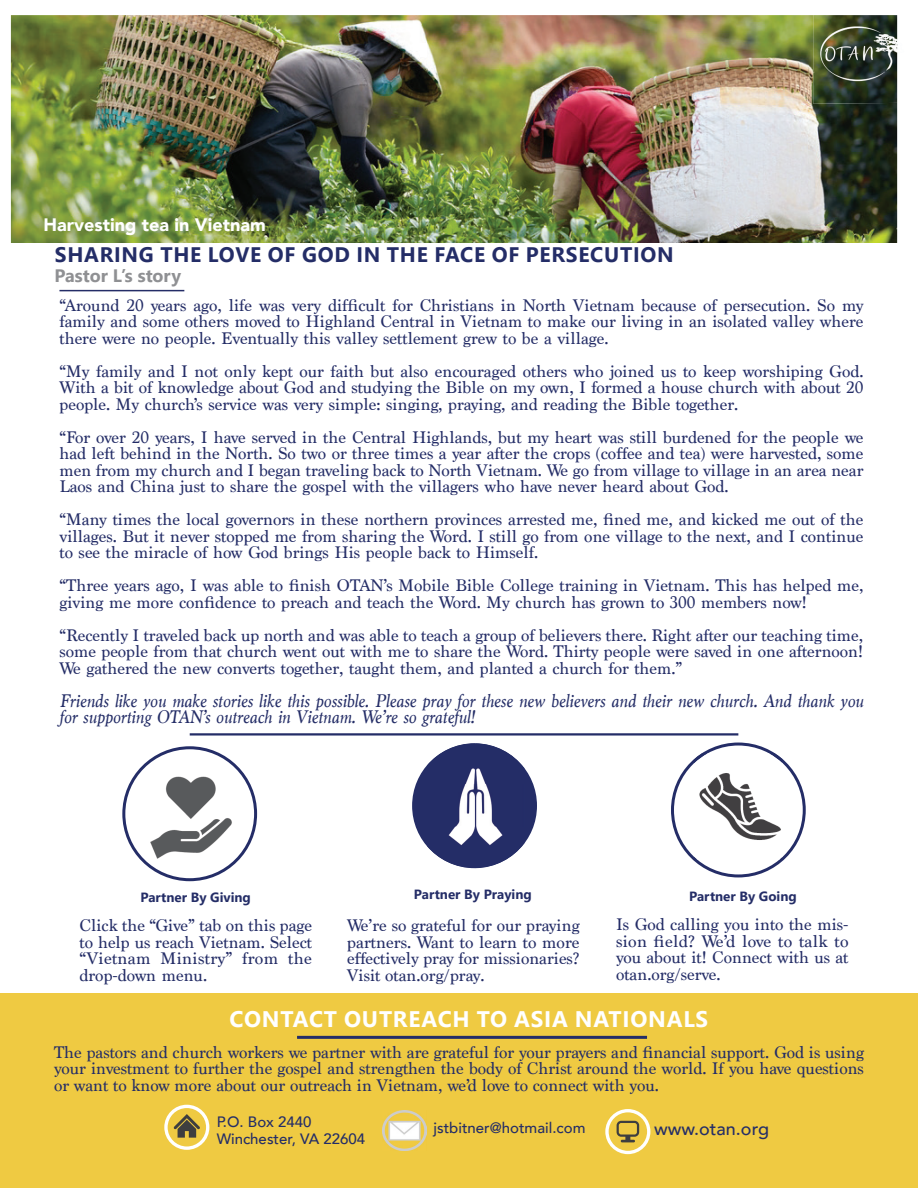
<style>
.page{position:relative;width:918px;height:1188px;background:#fff}
.page>*{position:absolute;margin:0;border:0;box-sizing:border-box;transform-origin:0 0}
.t1{font:700 22.5px "Segoe UI";letter-spacing:.035em;color:#fff}
.t2{font:700 21px "Segoe UI";letter-spacing:.035em;color:#242d67}
.t3{font:italic 18px/16.5px "Marion";color:#242d67}
.t4{font:900 18px "Avenir";color:#fff}
.t5{font:700 18px "Segoe UI";color:#8f9093}
.t6{font:500 18px "Avenir";color:#242d67}
.t7{font:16.5px/16.5px "Marion";color:#242d67;text-align:justify}
.t8{font:500 15px/16.6px "Avenir";color:#242d67}
.t9{font:700 13.35px "Segoe UI";color:#242d67}
</style>
<div class="page">
<div style="left:412px;top:743px;width:125px;height:125px;background:#242d67;border-radius:50%"></div>
<div style="left:0;top:994px;width:918px;height:194px;background:#efca42"></div>
<hr style="left:297px;top:1036px;width:350px;height:3px;background:#242d67">
<svg style="left:174px;top:1114px;width:26px;height:24px"></svg>
<div style="left:164px;top:1105px;width:45px;height:45px;border:3px solid #fff;border-radius:50%"></div>
<svg style="left:617px;top:1121px;width:22px;height:21px"></svg>
<div style="left:605px;top:1109px;width:45px;height:45px;border:3px solid #fff;border-radius:50%"></div>
<img style="left:141px;top:750px;width:97px;height:112px">
<div style="left:122px;top:746px;width:135px;height:135px;border:3px solid #242d67;border-radius:50%"></div>
<svg style="left:671px;top:743px;width:135px;height:134px"></svg>
<img style="left:427px;top:743px;width:97px;height:125px">
<img style="left:694px;top:753px;width:88px;height:106px">
<img style="left:383px;top:1110px;width:43px;height:41px">
<hr style="left:190px;top:733px;width:548px;height:3px;background:#242d67">
<img style="left:11px;top:15px;width:886px;height:228px">
<img style="left:897px;top:15px;width:1px;height:88px">
<img style="left:813px;top:15px;width:84px;height:89px">
<hr style="left:59px;top:290px;width:125px;height:1px;background:#242d67">
<p class="t4" style="left:44px;top:209px;width:224px">Harvesting tea in Vietnam</p>
<p class="t2" style="left:55px;top:235px;width:620px">SHARING THE LOVE OF GOD IN THE FACE OF PERSECUTION</p>
<p class="t5" style="left:55px;top:258px;width:128px">Pastor L’s story</p>
<p class="t7" style="left:59px;top:298px;width:806px">“Around 20 years ago, life was very difficult for Christians in North Vietnam because of persecution. So my family and some others moved to Highland Central in Vietnam to make our living in an isolated valley where there were no people. Eventually this valley settlement grew to be a village.</p>
<p class="t7" style="left:59px;top:364px;width:806px">“My family and I not only kept our faith but also encouraged others who joined us to keep worshiping God.<br>With a bit of knowledge about God and studying the Bible on my own, I formed a house church with about 20 people. My church’s service was very simple: singing, praying, and reading the Bible together.</p>
<p class="t7" style="left:59px;top:430px;width:806px">“For over 20 years, I have served in the Central Highlands, but my heart was still burdened for the people we had left behind in the North. So two or three times a year after the crops (coffee and tea) were harvested, some men from my church and I began traveling back to North Vietnam. We go from village to village in an area near Laos and China just to share the gospel with the villagers who have never heard about God.</p>
<p class="t7" style="left:59px;top:512px;width:806px">“Many times the local governors in these northern provinces arrested me, fined me, and kicked me out of the villages. But it never stopped me from sharing the Word. I still go from one village to the next, and I continue to see the miracle of how God brings His people back to Himself.</p>
<p class="t7" style="left:59px;top:578px;width:806px">“Three years ago, I was able to finish OTAN’s Mobile Bible College training in Vietnam. This has helped me, giving me more confidence to preach and teach the Word. My church has grown to 300 members now!</p>
<p class="t7" style="left:59px;top:628px;width:806px">“Recently I traveled back up north and was able to teach a group of believers there. Right after our teaching time, some people from that church went out with me to share the Word. Thirty people were saved in one afternoon!<br>We gathered the new converts together, taught them, and planted a church for them.”</p>
<p class="t3" style="left:59px;top:692px;width:806px">Friends like you make stories like this possible. Please pray for these new believers and their new church. And thank you for supporting OTAN’s outreach in Vietnam. We’re so grateful!</p>
<p class="t9" style="left:414px;top:881px;width:119px">Partner By Praying</p>
<p class="t9" style="left:689px;top:884px;width:109px">Partner By Going</p>
<p class="t9" style="left:140px;top:885px;width:112px">Partner By Giving</p>
<p class="t7" style="left:80px;top:918px;width:234px">Click the “Give” tab on this page to help us reach Vietnam. Select “Vietnam Ministry” from the drop-down menu.</p>
<p class="t7" style="left:347px;top:918px;width:234px">We’re so grateful for our praying partners. Want to learn to more effectively pray for missionaries?<br>Visit otan.org/pray.</p>
<p class="t7" style="left:616px;top:917px;width:234px">Is God calling you into the mis&shy;sion field? We’d love to talk to you about it! Connect with us at otan.org/serve.</p>
<h1 class="t1" style="left:229px;top:997px;width:480px">CONTACT OUTREACH TO ASIA NATIONALS</h1>
<p class="t7" style="left:54px;top:1045px;width:812px">The pastors and church workers we partner with are grateful for your prayers and financial support. God is using your investment to further the gospel and strengthen the body of Christ around the world. If you have questions or want to know more about our outreach in Vietnam, we’d love to connect with you.</p>
<p class="t8" style="left:217px;top:1113px;width:150px">P.O. Box 2440<br>Winchester, VA 22604</p>
<p class="t8" style="left:433px;top:1118px;width:154px">jstbitner@hotmail.com</p>
<p class="t6" style="left:654px;top:1113px;width:116px">www.otan.org</p>
</div>
